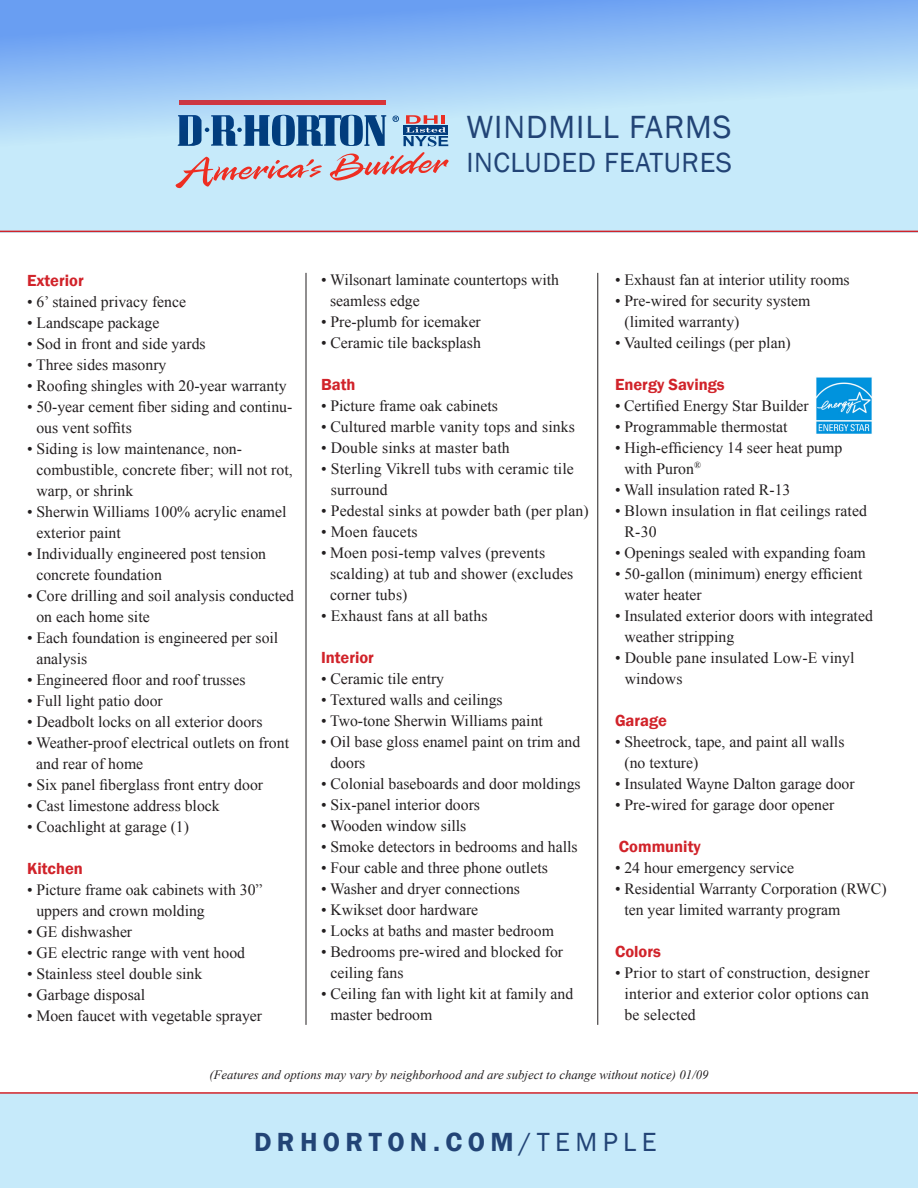
<style>
.page{position:relative;width:918px;height:1188px;background:#fff}
.page>*{position:absolute;margin:0;border:0;box-sizing:border-box;transform-origin:0 0}
.t1{font:33px "Franklin Gothic";letter-spacing:.03em;color:#224476}
.t2{font:28.5px "Franklin Gothic";letter-spacing:.02em;color:#224476}
.t3{font:600 27px "Franklin Gothic";letter-spacing:.2em;color:#224476}
.t4{font:600 16.5px "Franklin Gothic";color:#d1232a}
.t5{font:15.75px/21px "Times New Roman";color:#231f20}
.t6{font:italic 12.75px "Times New Roman";color:#231f20}
.s1{font-weight:400}
</style>
<div class="page">
<div style="left:0;top:1094px;width:918px;height:94px;background:#c6eafa"></div>
<div style="left:0;top:0;width:918px;height:232px;background:#c6eafa"></div>
<svg style="left:175px;top:153px;width:274px;height:35px"></svg>
<hr style="left:306px;top:273px;width:1px;height:752px;background:#231f20">
<hr style="left:598px;top:273px;width:1px;height:752px;background:#231f20">
<hr style="left:0;top:231px;width:918px;height:1px;background:#d1232a">
<hr style="left:0;top:1092px;width:918px;height:2px;background:#d1232a">
<svg style="left:0;top:0;width:918px;height:153px"></svg>
<img style="left:816px;top:377px;width:56px;height:57px">
<p class="t1" style="left:466px;top:106px;width:267px">WINDMILL FARMS</p>
<p class="t2" style="left:466px;top:145px;width:267px">INCLUDED FEATURES</p>
<p class="t4" style="left:27px;top:270px;width:58px">Exterior</p>
<p class="t5" style="left:27px;top:291px;width:161px">• 6’ stained privacy fence</p>
<p class="t5" style="left:27px;top:312px;width:134px">• Landscape package</p>
<p class="t5" style="left:27px;top:333px;width:180px">• Sod in front and side yards</p>
<p class="t5" style="left:27px;top:354px;width:141px">• Three sides masonry</p>
<p class="t5" style="left:27px;top:375px;width:261px">• Roofing shingles with 20-year warranty</p>
<p class="t5" style="left:36px;top:396px;width:257px;text-indent:-9px">• 50-year cement fiber siding and continu&shy;ous vent soffits</p>
<p class="t5" style="left:36px;top:438px;width:258px;text-indent:-9px">• Siding is low maintenance, non&shy;combustible, concrete fiber; will not rot, warp, or shrink</p>
<p class="t5" style="left:36px;top:501px;width:252px;text-indent:-9px">• Sherwin Williams 100% acrylic enamel exterior paint</p>
<p class="t5" style="left:36px;top:543px;width:231px;text-indent:-9px">• Individually engineered post tension concrete foundation</p>
<p class="t5" style="left:36px;top:585px;width:259px;text-indent:-9px">• Core drilling and soil analysis conducted on each home site</p>
<p class="t5" style="left:36px;top:627px;width:243px;text-indent:-9px">• Each foundation is engineered per soil analysis</p>
<p class="t5" style="left:27px;top:669px;width:220px">• Engineered floor and roof trusses</p>
<p class="t5" style="left:27px;top:690px;width:137px">• Full light patio door</p>
<p class="t5" style="left:27px;top:711px;width:237px">• Deadbolt locks on all exterior doors</p>
<p class="t5" style="left:36px;top:732px;width:254px;text-indent:-9px">• Weather-proof electrical outlets on front and rear of home</p>
<p class="t5" style="left:27px;top:774px;width:238px">• Six panel fiberglass front entry door</p>
<p class="t5" style="left:27px;top:795px;width:194px">• Cast limestone address block</p>
<p class="t5" style="left:27px;top:816px;width:164px">• Coachlight at garage (1)</p>
<p class="t4" style="left:27px;top:858px;width:58px">Kitchen</p>
<p class="t5" style="left:36px;top:879px;width:228px;text-indent:-9px">• Picture frame oak cabinets with 30” uppers and crown molding</p>
<p class="t5" style="left:27px;top:921px;width:107px">• GE dishwasher</p>
<p class="t5" style="left:27px;top:942px;width:220px">• GE electric range with vent hood</p>
<p class="t5" style="left:27px;top:963px;width:177px">• Stainless steel double sink</p>
<p class="t5" style="left:27px;top:984px;width:120px">• Garbage disposal</p>
<p class="t5" style="left:27px;top:1005px;width:237px">• Moen faucet with vegetable sprayer</p>
<p class="t5" style="left:330px;top:269px;width:231px;text-indent:-9px">• Wilsonart laminate countertops with seamless edge</p>
<p class="t5" style="left:321px;top:311px;width:161px">• Pre-plumb for icemaker</p>
<p class="t5" style="left:321px;top:332px;width:161px">• Ceramic tile backsplash</p>
<p class="t4" style="left:321px;top:375px;width:36px">Bath</p>
<p class="t5" style="left:321px;top:395px;width:178px">• Picture frame oak cabinets</p>
<p class="t5" style="left:321px;top:416px;width:256px">• Cultured marble vanity tops and sinks</p>
<p class="t5" style="left:321px;top:437px;width:190px">• Double sinks at master bath</p>
<p class="t5" style="left:331px;top:458px;width:245px;text-indent:-10px">• Sterling Vikrell tubs with ceramic tile surround</p>
<p class="t5" style="left:321px;top:500px;width:269px">• Pedestal sinks at powder bath (per plan)</p>
<p class="t5" style="left:321px;top:521px;width:98px">• Moen faucets</p>
<p class="t5" style="left:330px;top:542px;width:245px;text-indent:-9px">• Moen posi-temp valves (prevents scalding) at tub and shower (excludes corner tubs)</p>
<p class="t5" style="left:321px;top:605px;width:168px">• Exhaust fans at all baths</p>
<p class="t4" style="left:321px;top:648px;width:55px">Interior</p>
<p class="t5" style="left:321px;top:668px;width:125px">• Ceramic tile entry</p>
<p class="t5" style="left:321px;top:689px;width:183px">• Textured walls and ceilings</p>
<p class="t5" style="left:321px;top:710px;width:223px">• Two-tone Sherwin Williams paint</p>
<p class="t5" style="left:330px;top:731px;width:251px;text-indent:-9px">• Oil base gloss enamel paint on trim and doors</p>
<p class="t5" style="left:321px;top:773px;width:261px">• Colonial baseboards and door moldings</p>
<p class="t5" style="left:321px;top:794px;width:161px">• Six-panel interior doors</p>
<p class="t5" style="left:321px;top:815px;width:147px">• Wooden window sills</p>
<p class="t5" style="left:321px;top:836px;width:258px">• Smoke detectors in bedrooms and halls</p>
<p class="t5" style="left:321px;top:857px;width:228px">• Four cable and three phone outlets</p>
<p class="t5" style="left:321px;top:878px;width:201px">• Washer and dryer connections</p>
<p class="t5" style="left:321px;top:899px;width:159px">• Kwikset door hardware</p>
<p class="t5" style="left:321px;top:920px;width:234px">• Locks at baths and master bedroom</p>
<p class="t5" style="left:330px;top:941px;width:234px;text-indent:-9px">• Bedrooms pre-wired and blocked for ceiling fans</p>
<p class="t5" style="left:330px;top:983px;width:244px;text-indent:-9px">• Ceiling fan with light kit at family and master bedroom</p>
<p class="t5" style="left:615px;top:269px;width:236px">• Exhaust fan at interior utility rooms</p>
<p class="t5" style="left:624px;top:290px;width:187px;text-indent:-9px">• Pre-wired for security system (limited warranty)</p>
<p class="t5" style="left:615px;top:332px;width:177px">• Vaulted ceilings (per plan)</p>
<p class="t4" style="left:615px;top:374px;width:111px">Energy Savings</p>
<p class="t5" style="left:615px;top:395px;width:195px">• Certified Energy Star Builder</p>
<p class="t5" style="left:615px;top:416px;width:174px">• Programmable thermostat</p>
<p class="t5" style="left:624px;top:437px;width:219px;text-indent:-9px">• High-efficiency 14 seer heat pump with Puron<sup>®</sup></p>
<p class="t5" style="left:615px;top:479px;width:177px">• Wall insulation rated R-13</p>
<p class="t5" style="left:625px;top:500px;width:244px;text-indent:-10px">• Blown insulation in flat ceilings rated<br>R-30</p>
<p class="t5" style="left:615px;top:542px;width:252px">• Openings sealed with expanding foam</p>
<p class="t5" style="left:624px;top:563px;width:240px;text-indent:-9px">• 50-gallon (minimum) energy efficient water heater</p>
<p class="t5" style="left:624px;top:605px;width:250px;text-indent:-9px">• Insulated exterior doors with integrated weather stripping</p>
<p class="t5" style="left:625px;top:647px;width:231px;text-indent:-10px">• Double pane insulated Low-E vinyl windows</p>
<p class="t4" style="left:615px;top:710px;width:54px">Garage</p>
<p class="t5" style="left:624px;top:731px;width:222px;text-indent:-9px">• Sheetrock, tape, and paint all walls (no texture)</p>
<p class="t5" style="left:615px;top:773px;width:241px">• Insulated Wayne Dalton garage door</p>
<p class="t5" style="left:615px;top:794px;width:221px">• Pre-wired for garage door opener</p>
<p class="t4" style="left:619px;top:836px;width:83px">Community</p>
<p class="t5" style="left:615px;top:857px;width:181px">• 24 hour emergency service</p>
<p class="t5" style="left:624px;top:878px;width:264px;text-indent:-9px">• Residential Warranty Corporation (RWC) ten year limited warranty program</p>
<p class="t4" style="left:615px;top:941px;width:48px">Colors</p>
<p class="t5" style="left:625px;top:962px;width:246px;text-align:justify;text-indent:-10px">• Prior to start of construction, designer interior and exterior color options can be selected</p>
<p class="t6" style="left:210px;top:1066px;width:500px">(Features and options may vary by neighborhood and are subject to change without notice) 01/09</p>
<p class="t3" style="left:254px;top:1125px;width:404px">DRHORTON.COM<span class="s1">/TEMPLE</span></p>
</div>
